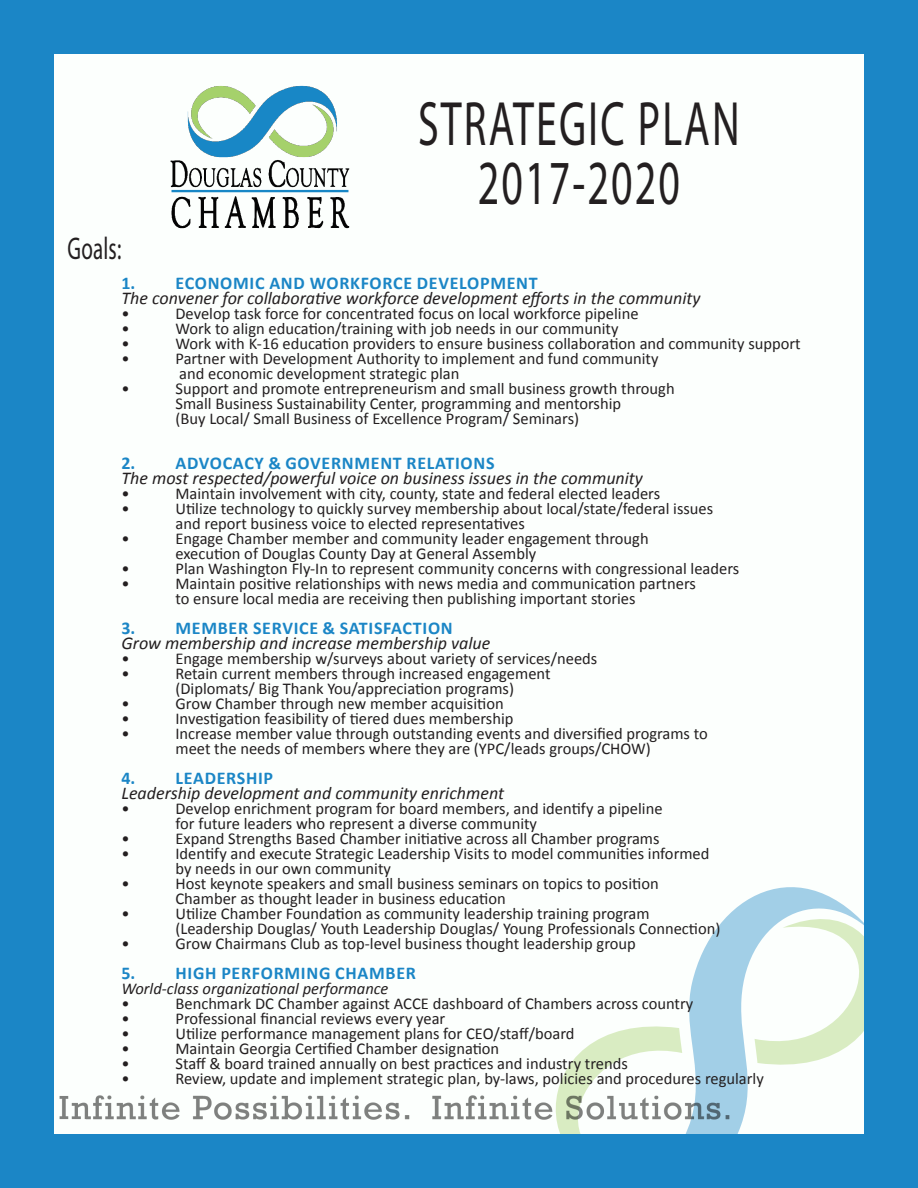
<style>
.page{position:relative;width:918px;height:1188px;background:#1b86c6}
.page>*{position:absolute;margin:0;border:0;box-sizing:border-box;transform-origin:0 0}
.t1{font:63px/58.5px "Myriad Pro";letter-spacing:.05em;color:#231f20;text-align:center;scale:.67 1}
.t2{font:31.5px "Myriad Pro";letter-spacing:.01em;color:#231f20;scale:.67 1}
.t3{font:italic 18px "Calibri";color:#231f20}
.t4{font:700 18px "Calibri";letter-spacing:.04em;color:#1b86c6}
.t5{font:16.5px/15px "Calibri";color:#231f20}
.t6{font:italic 16.5px "Calibri";color:#231f20}
</style>
<div class="page">
<div style="left:54px;top:54px;width:810px;height:1080px;background:#fcfffd"></div>
<svg style="left:689px;top:896px;width:66px;height:192px;fill:#a2cfe7"></svg>
<svg style="left:755px;top:887px;width:109px;height:178px"></svg>
<svg style="left:558px;top:1026px;width:124px;height:62px"></svg>
<img style="left:59px;top:1088px;width:689px;height:46px">
<img style="left:170px;top:85px;width:180px;height:144px">
<p class="t2" style="left:68px;top:229px;width:82px">Goals:</p>
<p class="t1" style="left:418px;top:94px;width:482px">STRATEGIC PLAN<br>2017-2020</p>
<p class="t4" style="left:122px;top:272px;width:418px">1. ECONOMIC AND WORKFORCE DEVELOPMENT</p>
<p class="t3" style="left:122px;top:286px;width:581px">The convener for collaborative workforce development efforts in the community</p>
<p class="t5" style="left:122px;top:306px;width:10px">•</p>
<p class="t5" style="left:175px;top:306px;width:465px">Develop task force for concentrated focus on local workforce pipeline</p>
<p class="t5" style="left:121px;top:321px;width:10px">•</p>
<p class="t5" style="left:175px;top:321px;width:444px">Work to align education/training with job needs in our community</p>
<p class="t5" style="left:121px;top:336px;width:10px">•</p>
<p class="t5" style="left:175px;top:336px;width:627px">Work with K-16 education providers to ensure business collaboration and community support</p>
<p class="t5" style="left:121px;top:351px;width:10px">•</p>
<p class="t5" style="left:175px;top:351px;width:485px">Partner with Development Authority to implement and fund community and economic development strategic plan</p>
<p class="t5" style="left:121px;top:381px;width:10px">•</p>
<p class="t5" style="left:175px;top:381px;width:501px">Support and promote entrepreneurism and small business growth through</p>
<p class="t5" style="left:176px;top:396px;width:447px">Small Business Sustainability Center, programming and mentorship</p>
<p class="t5" style="left:176px;top:411px;width:405px">(Buy Local/ Small Business of Excellence Program/ Seminars)</p>
<p class="t4" style="left:122px;top:452px;width:375px">2. ADVOCACY &amp; GOVERNMENT RELATIONS</p>
<p class="t3" style="left:122px;top:466px;width:523px">The most respected/powerful voice on business issues in the community</p>
<p class="t5" style="left:122px;top:486px;width:10px">•</p>
<p class="t5" style="left:175px;top:486px;width:486px">Maintain involvement with city, county, state and federal elected leaders</p>
<p class="t5" style="left:121px;top:501px;width:10px">•</p>
<p class="t5" style="left:175px;top:501px;width:539px">Utilize technology to quickly survey membership about local/state/federal issues</p>
<p class="t5" style="left:176px;top:516px;width:351px">and report business voice to elected representatives</p>
<p class="t5" style="left:121px;top:531px;width:10px">•</p>
<p class="t5" style="left:175px;top:531px;width:475px">Engage Chamber member and community leader engagement through</p>
<p class="t5" style="left:176px;top:546px;width:362px">execution of Douglas County Day at General Assembly</p>
<p class="t5" style="left:121px;top:561px;width:10px">•</p>
<p class="t5" style="left:175px;top:561px;width:565px">Plan Washington Fly-In to represent community concerns with congressional leaders</p>
<p class="t5" style="left:121px;top:576px;width:10px">•</p>
<p class="t5" style="left:175px;top:576px;width:522px">Maintain positive relationships with news media and communication partners</p>
<p class="t5" style="left:176px;top:591px;width:462px">to ensure local media are receiving then publishing important stories</p>
<p class="t4" style="left:122px;top:617px;width:333px">3. MEMBER SERVICE &amp; SATISFACTION</p>
<p class="t3" style="left:122px;top:631px;width:370px">Grow membership and increase membership value</p>
<p class="t5" style="left:122px;top:651px;width:10px">•</p>
<p class="t5" style="left:175px;top:651px;width:423px">Engage membership w/surveys about variety of services/needs</p>
<p class="t5" style="left:121px;top:666px;width:10px">•</p>
<p class="t5" style="left:175px;top:666px;width:377px">Retain current members through increased engagement (Diplomats/ Big Thank You/appreciation programs)</p>
<p class="t5" style="left:121px;top:696px;width:10px">•</p>
<p class="t5" style="left:175px;top:696px;width:330px">Grow Chamber through new member acquisition</p>
<p class="t5" style="left:121px;top:711px;width:10px">•</p>
<p class="t5" style="left:175px;top:711px;width:339px">Investigation feasibility of tiered dues membership</p>
<p class="t5" style="left:121px;top:726px;width:10px">•</p>
<p class="t5" style="left:175px;top:726px;width:534px">Increase member value through outstanding events and diversified programs to</p>
<p class="t5" style="left:176px;top:741px;width:477px">meet the needs of members where they are (YPC/leads groups/CHOW)</p>
<p class="t4" style="left:122px;top:767px;width:153px">4. LEADERSHIP</p>
<p class="t3" style="left:122px;top:781px;width:384px">Leadership development and community enrichment</p>
<p class="t5" style="left:122px;top:801px;width:10px">•</p>
<p class="t5" style="left:175px;top:801px;width:489px">Develop enrichment program for board members, and identify a pipeline</p>
<p class="t5" style="left:176px;top:816px;width:363px">for future leaders who represent a diverse community</p>
<p class="t5" style="left:121px;top:831px;width:10px">•</p>
<p class="t5" style="left:175px;top:831px;width:486px">Expand Strengths Based Chamber initiative across all Chamber programs</p>
<p class="t5" style="left:121px;top:846px;width:10px">•</p>
<p class="t5" style="left:175px;top:846px;width:535px">Identify and execute Strategic Leadership Visits to model communities informed</p>
<p class="t5" style="left:176px;top:861px;width:217px">by needs in our own community</p>
<p class="t5" style="left:121px;top:876px;width:10px">•</p>
<p class="t5" style="left:175px;top:876px;width:485px">Host keynote speakers and small business seminars on topics to position</p>
<p class="t5" style="left:176px;top:891px;width:332px">Chamber as thought leader in business education</p>
<p class="t5" style="left:121px;top:906px;width:10px">•</p>
<p class="t5" style="left:175px;top:906px;width:476px">Utilize Chamber Foundation as community leadership training program</p>
<p class="t5" style="left:176px;top:921px;width:546px">(Leadership Douglas/ Youth Leadership Douglas/ Young Professionals Connection)</p>
<p class="t5" style="left:121px;top:936px;width:10px">•</p>
<p class="t5" style="left:175px;top:936px;width:462px">Grow Chairmans Club as top-level business thought leadership group</p>
<p class="t4" style="left:122px;top:962px;width:296px">5. HIGH PERFORMING CHAMBER</p>
<p class="t6" style="left:122px;top:978px;width:269px">World-class organizational performance</p>
<p class="t5" style="left:122px;top:996px;width:10px">•</p>
<p class="t5" style="left:175px;top:996px;width:519px">Benchmark DC Chamber against ACCE dashboard of Chambers across country</p>
<p class="t5" style="left:121px;top:1011px;width:10px">•</p>
<p class="t5" style="left:175px;top:1011px;width:271px">Professional financial reviews every year</p>
<p class="t5" style="left:121px;top:1026px;width:10px">•</p>
<p class="t5" style="left:175px;top:1026px;width:401px">Utilize performance management plans for CEO/staff/board</p>
<p class="t5" style="left:121px;top:1041px;width:10px">•</p>
<p class="t5" style="left:175px;top:1041px;width:325px">Maintain Georgia Certified Chamber designation</p>
<p class="t5" style="left:121px;top:1056px;width:10px">•</p>
<p class="t5" style="left:175px;top:1056px;width:454px">Staff &amp; board trained annually on best practices and industry trends</p>
<p class="t5" style="left:121px;top:1071px;width:10px">•</p>
<p class="t5" style="left:175px;top:1071px;width:590px">Review, update and implement strategic plan, by-laws, policies and procedures regularly</p>
</div>
